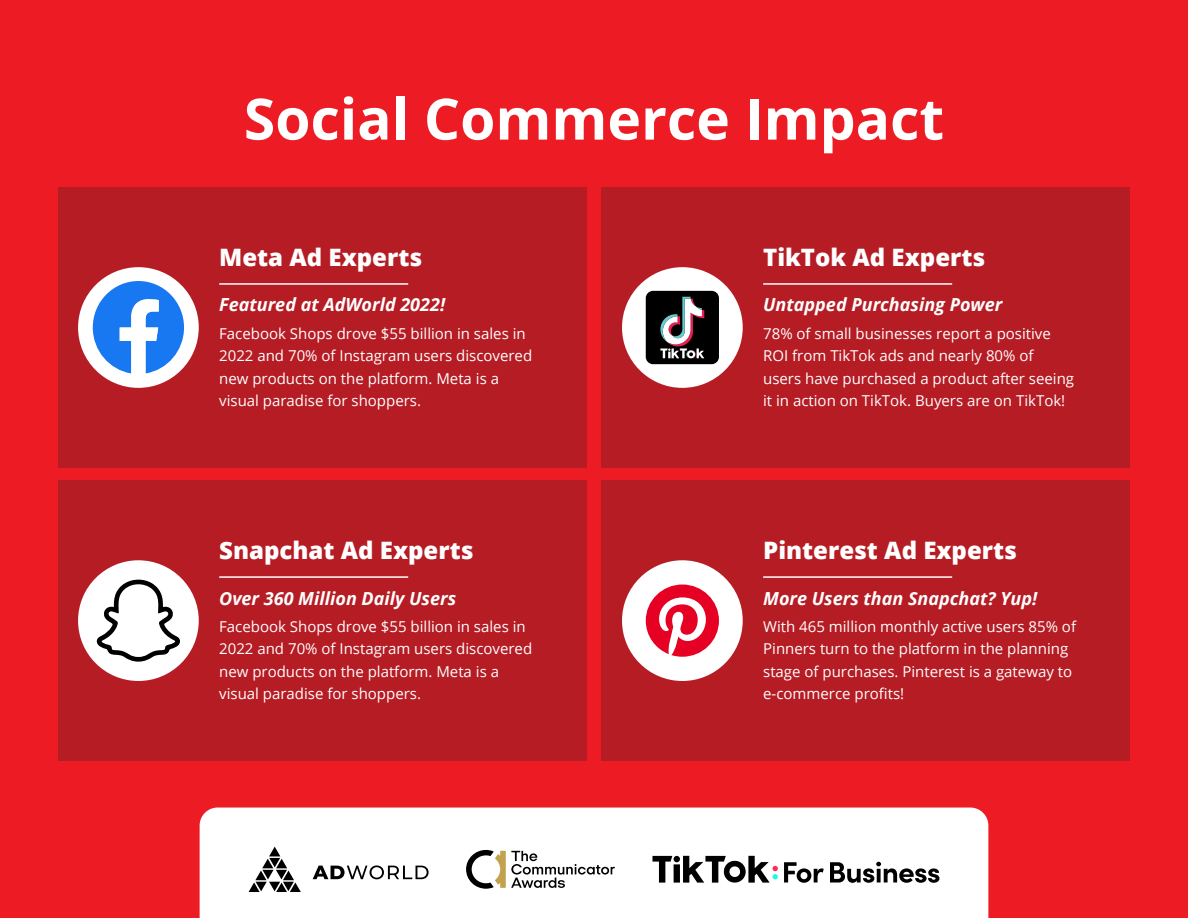
<style>
.page{position:relative;width:1188px;height:918px;background:#ed1c24}
.page>*{position:absolute;margin:0;border:0;box-sizing:border-box;transform-origin:0 0}
.t1{font:700 57px "Open Sans";color:#fff}
.t2{font:800 24px "Open Sans";color:#fff}
.t3{font:italic 700 18px "Open Sans";color:#fff}
.t4{font:15px/22.5px "Open Sans";color:#fff}
</style>
<div class="page">
<div style="left:58px;top:187px;width:528px;height:281px;background:#b61c24"></div>
<div style="left:58px;top:480px;width:528px;height:281px;background:#b61c24"></div>
<div style="left:602px;top:187px;width:528px;height:281px;background:#b61c24"></div>
<div style="left:602px;top:480px;width:528px;height:281px;background:#b61c24"></div>
<hr style="left:219px;top:283px;width:189px;height:2px;background:#fff">
<hr style="left:763px;top:283px;width:189px;height:2px;background:#fff">
<div style="left:200px;top:808px;width:788px;height:110px;background:#fff"></div>
<svg style="left:652px;top:856px;width:126px;height:27px;background:#898989"></svg>
<svg style="left:784px;top:862px;width:40px;height:21px"></svg>
<svg style="left:830px;top:862px;width:109px;height:21px;background:#919191"></svg>
<svg style="left:466px;top:850px;width:149px;height:39px;background:#ceccc9"></svg>
<svg style="left:313px;top:865px;width:116px;height:14px;background:#a4a4a4"></svg>
<svg style="left:249px;top:847px;width:52px;height:45px;background:#adadad"></svg>
<div style="left:78px;top:560px;width:121px;height:121px;background:#fff;border-radius:50%"></div>
<div style="left:78px;top:267px;width:121px;height:121px;background:#fff;border-radius:50%"></div>
<hr style="left:219px;top:576px;width:189px;height:2px;background:#fff">
<hr style="left:763px;top:576px;width:189px;height:2px;background:#fff">
<div style="left:622px;top:560px;width:121px;height:121px;background:#fff;border-radius:50%"></div>
<div style="left:622px;top:267px;width:121px;height:121px;background:#fff;border-radius:50%"></div>
<svg style="left:93px;top:281px;width:91px;height:93px"></svg>
<div style="left:646px;top:291px;width:73px;height:73px;background:#000;border-radius:7px"></div>
<svg style="left:660px;top:297px;width:44px;height:61px"></svg>
<svg style="left:96px;top:580px;width:84px;height:82px"></svg>
<svg style="left:646px;top:585px;width:73px;height:72px"></svg>
<h1 class="t1" style="left:244px;top:79px;width:702px">Social Commerce Impact</h1>
<h2 class="t2" style="left:219px;top:239px;width:205px">Meta Ad Experts</h2>
<p class="t3" style="left:219px;top:292px;width:227px">Featured at AdWorld 2022!</p>
<p class="t4" style="left:219px;top:322px;width:314px">Facebook Shops drove $55 billion in sales in 2022 and 70% of Instagram users discovered new products on the platform. Meta is a visual paradise for shoppers.</p>
<h2 class="t2" style="left:219px;top:532px;width:256px">Snapchat Ad Experts</h2>
<p class="t3" style="left:219px;top:585px;width:239px">Over 360 Million Daily Users</p>
<p class="t4" style="left:219px;top:615px;width:314px">Facebook Shops drove $55 billion in sales in 2022 and 70% of Instagram users discovered new products on the platform. Meta is a visual paradise for shoppers.</p>
<h2 class="t2" style="left:763px;top:239px;width:224px">TikTok Ad Experts</h2>
<p class="t3" style="left:763px;top:292px;width:241px">Untapped Purchasing Power</p>
<p class="t4" style="left:763px;top:322px;width:312px">78% of small businesses report a positive ROI from TikTok ads and nearly 80% of users have purchased a product after seeing it in action on TikTok. Buyers are on TikTok!</p>
<h2 class="t2" style="left:763px;top:532px;width:255px">Pinterest Ad Experts</h2>
<p class="t3" style="left:763px;top:585px;width:276px">More Users than Snapchat? Yup!</p>
<p class="t4" style="left:763px;top:615px;width:314px">With 465 million monthly active users 85% of Pinners turn to the platform in the planning stage of purchases. Pinterest is a gateway to e-commerce profits!</p>
</div>
